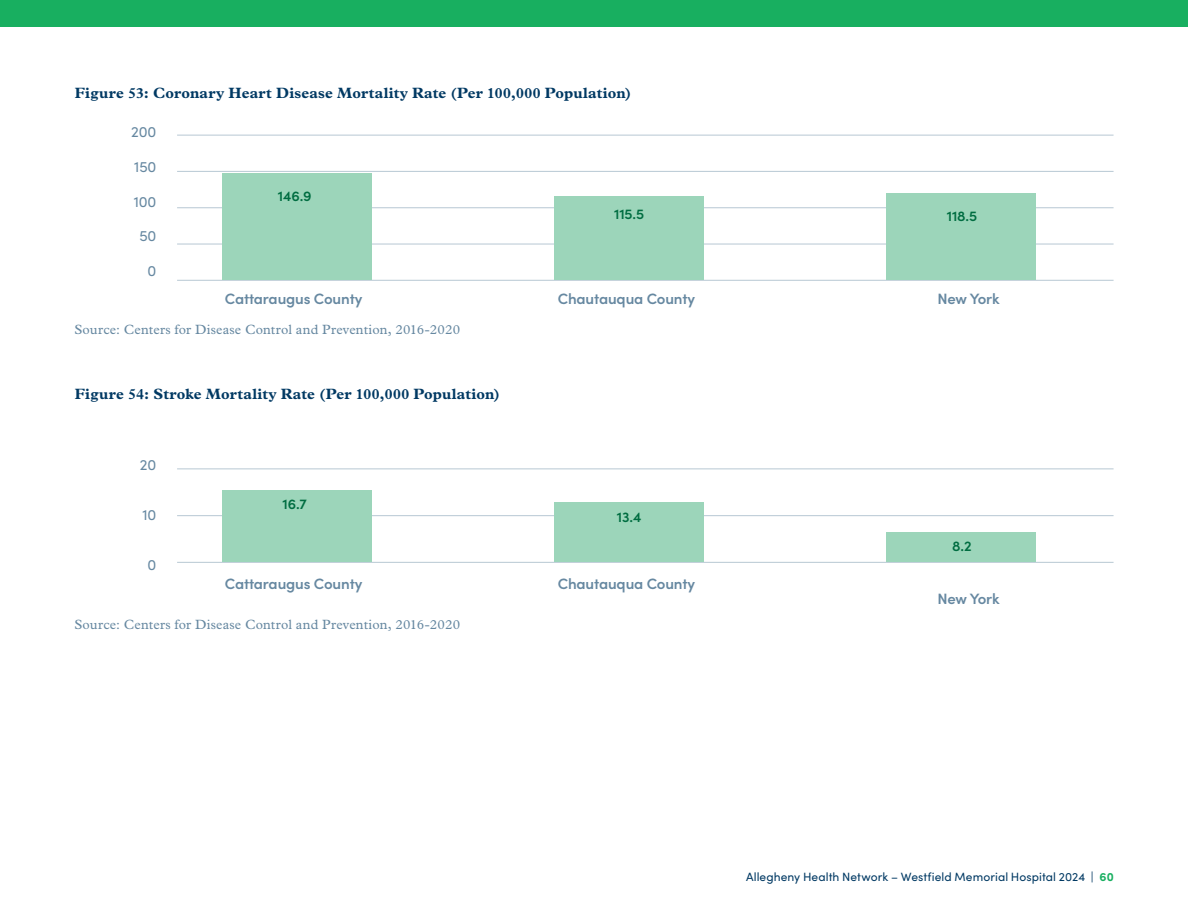
<style>
.page{position:relative;width:1188px;height:918px;background:#fff}
.page>*{position:absolute;margin:0;border:0;box-sizing:border-box;transform-origin:0 0}
._03_Figure_Title{font:700 15px "Plantin MT Pro";letter-spacing:.01em;color:#003963}
._04_Graph_Subtitle{font:600 15px "Sofia Pro";letter-spacing:-.01em;color:#6688a1}
._04_Graph_Numbers__gray{font:15px "Sofia Pro";letter-spacing:-.01em;color:#6688a1}
._04_Graph_Numbers__dark_green{font:600 14.25px "Sofia Pro";letter-spacing:-.01em;color:#006d41}
._04_Graph_References{font:13.5px "Plantin MT Pro";letter-spacing:.015em;color:#6688a1}
.t1{font:12px "Sofia Pro";letter-spacing:.005em;color:#003963}
.s1{font-weight:700;color:#18af60}
</style>
<div class="page">
<div style="left:0;top:0;width:1188px;height:27px;background:#18af60"></div>
<hr style="left:177px;top:280px;width:937px;height:1px;background:#bfced8">
<hr style="left:177px;top:562px;width:937px;height:1px;background:#bfced8">
<hr style="left:177px;top:243px;width:937px;height:2px;background:#bfced8">
<hr style="left:177px;top:515px;width:937px;height:1px;background:#bfced8">
<hr style="left:177px;top:171px;width:937px;height:1px;background:#bfced8">
<hr style="left:177px;top:207px;width:937px;height:1px;background:#bfced8">
<hr style="left:177px;top:468px;width:937px;height:1px;background:#bfced8">
<hr style="left:177px;top:135px;width:937px;height:1px;background:#bfced8">
<div style="left:887px;top:194px;width:149px;height:86px;background:#9cd5ba"></div>
<div style="left:555px;top:196px;width:149px;height:84px;background:#9cd5ba"></div>
<div style="left:223px;top:173px;width:149px;height:107px;background:#9cd5ba"></div>
<div style="left:887px;top:532px;width:149px;height:30px;background:#9cd5ba"></div>
<div style="left:555px;top:502px;width:149px;height:60px;background:#9cd5ba"></div>
<div style="left:223px;top:490px;width:149px;height:72px;background:#9cd5ba"></div>
<p class="_03_Figure_Title" style="left:75px;top:84px;width:558px">Figure 53: Coronary Heart Disease Mortality Rate (Per 100,000 Population)</p>
<p class="_04_Graph_Numbers__gray" style="left:131px;top:121px;width:27px">200</p>
<p class="_04_Graph_Numbers__gray" style="left:134px;top:156px;width:24px">150</p>
<p class="_04_Graph_Numbers__gray" style="left:134px;top:190px;width:24px">100</p>
<p class="_04_Graph_Numbers__gray" style="left:139px;top:225px;width:19px">50</p>
<p class="_04_Graph_Numbers__gray" style="left:148px;top:260px;width:10px">0</p>
<p class="_04_Graph_Numbers__dark_green" style="left:278px;top:185px;width:35px">146.9</p>
<p class="_04_Graph_Subtitle" style="left:225px;top:287px;width:139px">Cattaraugus County</p>
<p class="_04_Graph_References" style="left:74px;top:322px;width:387px">Source: Centers for Disease Control and Prevention, 2016-2020</p>
<p class="_03_Figure_Title" style="left:75px;top:385px;width:427px">Figure 54: Stroke Mortality Rate (Per 100,000 Population)</p>
<p class="_04_Graph_Numbers__gray" style="left:140px;top:454px;width:18px">20</p>
<p class="_04_Graph_Numbers__gray" style="left:142px;top:504px;width:15px">10</p>
<p class="_04_Graph_Numbers__gray" style="left:148px;top:554px;width:10px">0</p>
<p class="_04_Graph_Numbers__dark_green" style="left:283px;top:494px;width:26px">16.7</p>
<p class="_04_Graph_Subtitle" style="left:225px;top:573px;width:139px">Cattaraugus County</p>
<p class="_04_Graph_References" style="left:74px;top:617px;width:387px">Source: Centers for Disease Control and Prevention, 2016-2020</p>
<p class="_04_Graph_Numbers__dark_green" style="left:614px;top:203px;width:31px">115.5</p>
<p class="_04_Graph_Subtitle" style="left:558px;top:287px;width:139px">Chautauqua County</p>
<p class="_04_Graph_Numbers__dark_green" style="left:617px;top:506px;width:26px">13.4</p>
<p class="_04_Graph_Subtitle" style="left:558px;top:573px;width:139px">Chautauqua County</p>
<p class="_04_Graph_Numbers__dark_green" style="left:947px;top:206px;width:32px">118.5</p>
<p class="_04_Graph_Subtitle" style="left:938px;top:287px;width:64px">New York</p>
<p class="_04_Graph_Numbers__dark_green" style="left:952px;top:535px;width:21px">8.2</p>
<p class="_04_Graph_Subtitle" style="left:938px;top:588px;width:64px">New York</p>
<p class="t1" style="left:746px;top:868px;width:369px">Allegheny Health Network – Westfield Memorial Hospital 2024 | <span class="s1">60</span></p>
</div>
